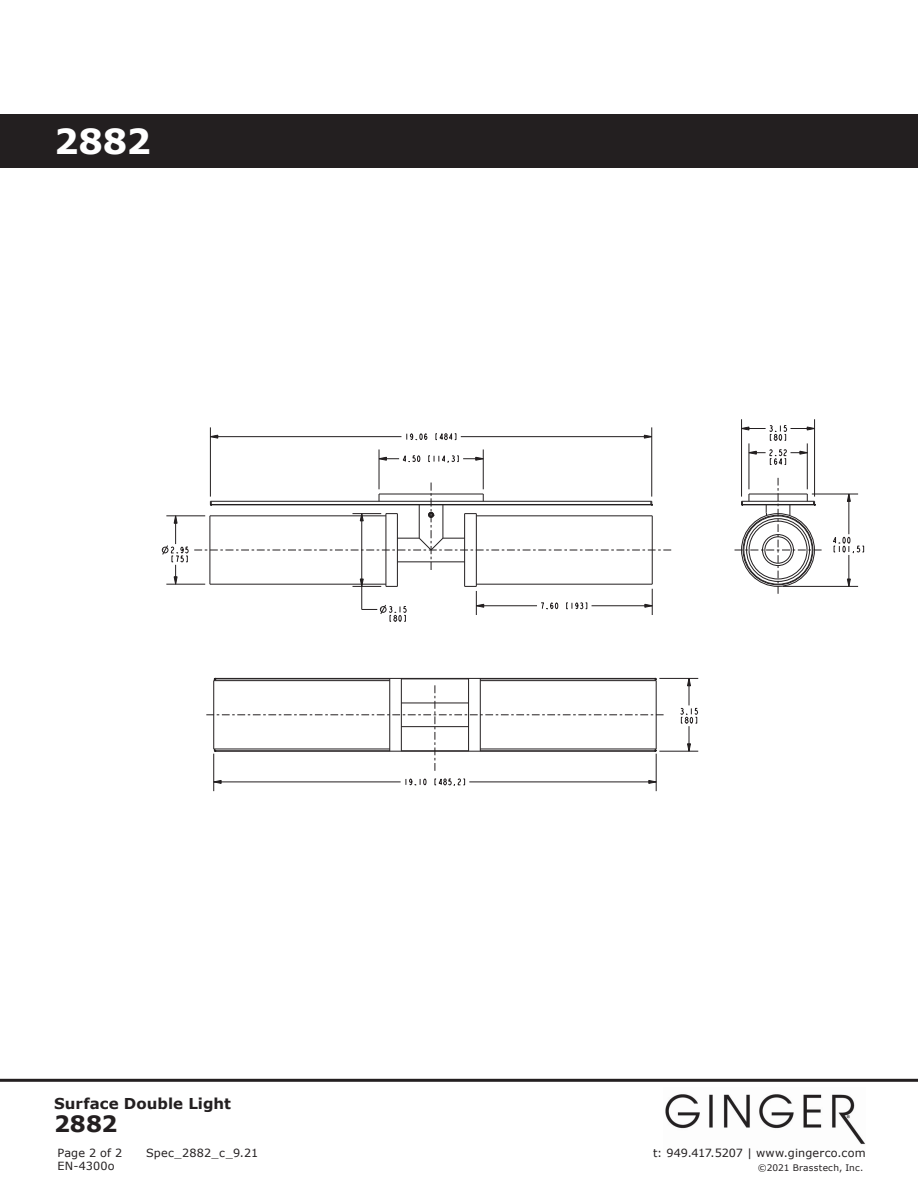
<style>
.page{position:relative;width:918px;height:1188px;background:#fff}
.page>*{position:absolute;margin:0;border:0;box-sizing:border-box;transform-origin:0 0}
.t1{font:700 34.5px "Verdana";color:#fff}
.t2{font:700 22.5px "Verdana";color:#231f20}
.t3{font:700 15px "Verdana";letter-spacing:.005em;color:#231f20}
.t4{font:11.25px "Verdana";letter-spacing:.015em;color:#231f20}
.t5{font:9px "Verdana";letter-spacing:.025em;color:#231f20}
</style>
<div class="page">
<div style="left:0;top:114px;width:918px;height:54px;background:#231f20"></div>
<hr style="left:0;top:1079px;width:918px;height:3px;background:#231f20">
<img style="left:665px;top:1094px;width:200px;height:51px">
<svg style="left:833px;top:534px;width:31px;height:20px"></svg>
<svg style="left:847px;top:495px;width:4px;height:7px"></svg>
<svg style="left:847px;top:579px;width:4px;height:7px"></svg>
<svg style="left:406px;top:433px;width:22px;height:8px"></svg>
<svg style="left:436px;top:433px;width:20px;height:8px"></svg>
<svg style="left:644px;top:435px;width:7px;height:4px"></svg>
<svg style="left:211px;top:435px;width:7px;height:4px"></svg>
<hr style="left:213px;top:754px;width:1px;height:37px;background:#231f20">
<hr style="left:659px;top:751px;width:39px;height:1px;background:#231f20">
<hr style="left:659px;top:678px;width:39px;height:1px;background:#231f20">
<hr style="left:656px;top:754px;width:1px;height:37px;background:#231f20">
<svg style="left:680px;top:678px;width:18px;height:74px"></svg>
<hr style="left:210px;top:427px;width:1px;height:70px;background:#231f20">
<hr style="left:379px;top:449px;width:1px;height:40px;background:#231f20">
<hr style="left:483px;top:449px;width:1px;height:40px;background:#231f20">
<svg style="left:428px;top:453px;width:56px;height:11px"></svg>
<svg style="left:379px;top:453px;width:42px;height:9px"></svg>
<hr style="left:461px;top:436px;width:191px;height:1px;background:#231f20">
<hr style="left:210px;top:436px;width:191px;height:1px;background:#231f20">
<hr style="left:651px;top:427px;width:1px;height:70px;background:#231f20">
<hr style="left:783px;top:586px;width:75px;height:1px;background:#231f20">
<hr style="left:741px;top:419px;width:1px;height:78px;background:#231f20">
<hr style="left:749px;top:443px;width:1px;height:46px;background:#231f20">
<hr style="left:807px;top:443px;width:1px;height:46px;background:#231f20">
<hr style="left:814px;top:419px;width:1px;height:78px;background:#231f20">
<hr style="left:812px;top:494px;width:46px;height:1px;background:#231f20">
<hr style="left:849px;top:494px;width:1px;height:40px;background:#231f20">
<hr style="left:849px;top:555px;width:1px;height:31px;background:#231f20">
<svg style="left:749px;top:449px;width:59px;height:16px"></svg>
<svg style="left:742px;top:425px;width:73px;height:16px"></svg>
<svg style="left:206px;top:678px;width:458px;height:109px"></svg>
<svg style="left:161px;top:483px;width:510px;height:139px"></svg>
<svg style="left:735px;top:478px;width:87px;height:116px"></svg>
<h1 class="t1" style="left:54px;top:119px;width:98px">2882</h1>
<h3 class="t3" style="left:54px;top:1094px;width:179px">Surface Double Light</h3>
<h2 class="t2" style="left:54px;top:1109px;width:65px">2882</h2>
<p class="t4" style="left:57px;top:1145px;width:66px">Page 2 of 2</p>
<p class="t4" style="left:146px;top:1145px;width:114px">Spec_2882_c_9.21</p>
<p class="t4" style="left:57px;top:1159px;width:59px">EN-4300o</p>
<p class="t4" style="left:653px;top:1145px;width:214px">t: 949.417.5207 | www.gingerco.com</p>
<p class="t5" style="left:758px;top:1162px;width:107px">©2021 Brasstech, Inc.</p>
</div>
